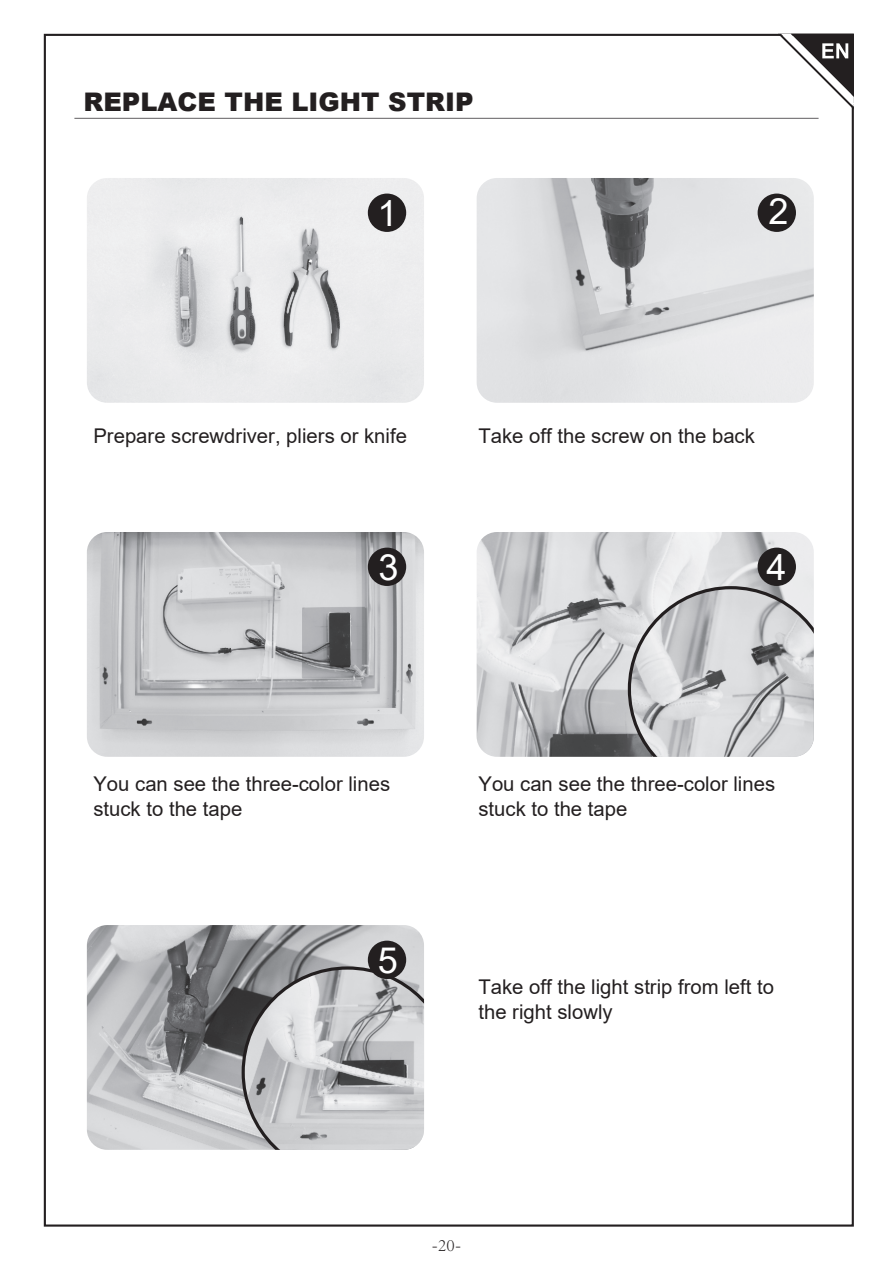
<style>
.page{position:relative;width:893px;height:1263px;background:#fff}
.page>*{position:absolute;margin:0;border:0;box-sizing:border-box;transform-origin:0 0}
.t1{font:36.15px "Arial";color:#fff}
.t2{font:900 25.65px "Arial";color:#231f20}
.t3{font:20.25px/24.3px "Arial";color:#231f20}
.t4{font:300 18px "Adobe Song Std";color:#231f20}
</style>
<div class="page">
<svg style="left:777px;top:33px;width:77px;height:79px"></svg>
<hr style="left:74px;top:118px;width:745px;height:1px;background:#615e61">
<img style="left:87px;top:178px;width:337px;height:225px">
<div style="left:368px;top:194px;width:38px;height:38px;background:#231f20;border-radius:50%"></div>
<img style="left:477px;top:178px;width:337px;height:225px">
<div style="left:758px;top:194px;width:38px;height:38px;background:#231f20;border-radius:50%"></div>
<img style="left:87px;top:532px;width:337px;height:225px">
<div style="left:368px;top:548px;width:38px;height:38px;background:#231f20;border-radius:50%"></div>
<img style="left:477px;top:532px;width:337px;height:225px">
<svg style="left:628px;top:586px;width:186px;height:171px;background:#c6c6c9"></svg>
<div style="left:758px;top:548px;width:38px;height:38px;background:#231f20;border-radius:50%"></div>
<img style="left:87px;top:925px;width:337px;height:225px">
<svg style="left:242px;top:966px;width:182px;height:184px;background:#b9b9bc"></svg>
<div style="left:368px;top:941px;width:38px;height:38px;background:#231f20;border-radius:50%"></div>
<p class="t2" style="left:84px;top:83px;width:391px">REPLACE THE LIGHT STRIP</p>
<h1 class="t1" style="left:377px;top:188px;width:22px">1</h1>
<h1 class="t1" style="left:769px;top:186px;width:22px">2</h1>
<p class="t3" style="left:93px;top:424px;width:315px">Prepare screwdriver, pliers or knife</p>
<p class="t3" style="left:478px;top:424px;width:278px">Take off the screw on the back</p>
<h1 class="t1" style="left:378px;top:542px;width:22px">3</h1>
<h1 class="t1" style="left:766px;top:542px;width:22px">4</h1>
<p class="t3" style="left:93px;top:772px;width:298px">You can see the three-color lines stuck to the tape</p>
<p class="t3" style="left:478px;top:772px;width:298px">You can see the three-color lines stuck to the tape</p>
<h1 class="t1" style="left:378px;top:935px;width:22px">5</h1>
<p class="t3" style="left:478px;top:975px;width:297px">Take off the light strip from left to the right slowly</p>
<p class="t4" style="left:431px;top:1235px;width:32px">-20-</p>
</div>
